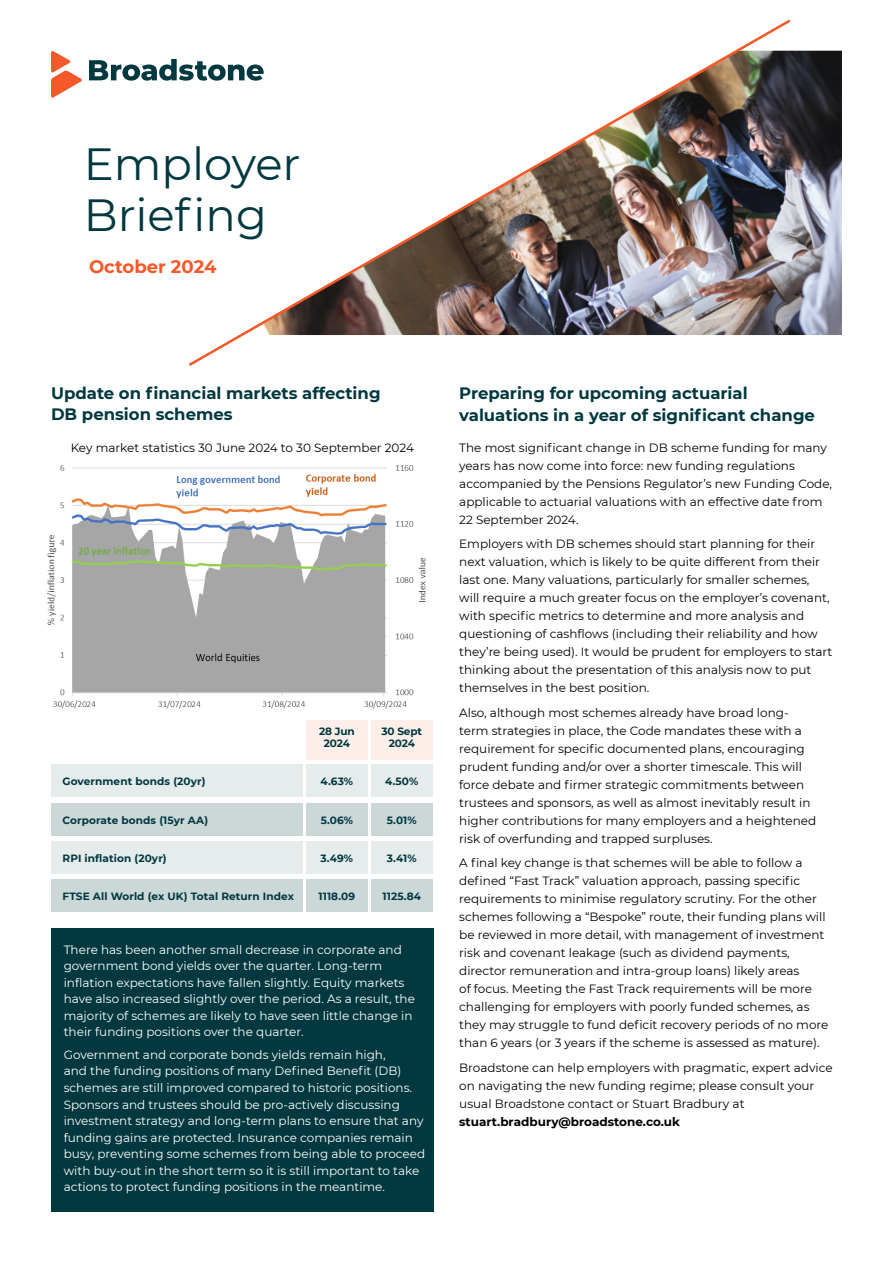
<style>
.page{position:relative;width:893px;height:1263px;background:#fff}
.page>*{position:absolute;margin:0;border:0;box-sizing:border-box;transform-origin:0 0}
.t1{font:45px/51px "Montserrat";color:#00383f}
.t2{font:700 18px "Montserrat";color:#f55929}
.t3{font:700 16.5px/22.5px "Montserrat";color:#00383f}
.t4{font:12px/18px "Montserrat";color:#000}
.t5{font:12px/16.5px "Montserrat";color:#fff}
.t6{font:700 12px "Montserrat";color:#000}
.t7{font:700 10.5px "Montserrat";letter-spacing:.01em;color:#00383f}
.t8{font:700 10.5px/12px "Montserrat";letter-spacing:-.01em;color:#00383f;text-align:center}
</style>
<div class="page">
<img style="left:47px;top:465px;width:379px;height:244px">
<div style="left:51px;top:928px;width:383px;height:284px;background:#00383f"></div>
<div style="left:371px;top:720px;width:61px;height:40px;background:#feeeea"></div>
<div style="left:306px;top:720px;width:62px;height:40px;background:#feeeea"></div>
<div style="left:51px;top:764px;width:251px;height:33px;background:#e6ebec"></div>
<div style="left:306px;top:764px;width:62px;height:33px;background:#e6ebec"></div>
<div style="left:371px;top:764px;width:61px;height:33px;background:#e6ebec"></div>
<div style="left:51px;top:803px;width:251px;height:32px;background:#ccd7d8"></div>
<div style="left:306px;top:803px;width:62px;height:32px;background:#ccd7d8"></div>
<div style="left:371px;top:803px;width:61px;height:32px;background:#ccd7d8"></div>
<div style="left:51px;top:841px;width:251px;height:33px;background:#e6ebec"></div>
<div style="left:306px;top:841px;width:62px;height:33px;background:#e6ebec"></div>
<div style="left:371px;top:841px;width:61px;height:33px;background:#e6ebec"></div>
<div style="left:51px;top:879px;width:251px;height:33px;background:#ccd7d8"></div>
<div style="left:306px;top:879px;width:62px;height:33px;background:#ccd7d8"></div>
<div style="left:371px;top:879px;width:61px;height:33px;background:#ccd7d8"></div>
<img style="left:792px;top:51px;width:50px;height:284px">
<img style="left:189px;top:19px;width:603px;height:347px">
<svg style="left:89px;top:59px;width:175px;height:22px"></svg>
<svg style="left:51px;top:51px;width:31px;height:47px"></svg>
<h1 class="t1" style="left:84px;top:137px;width:218px">Employer<br>Briefing</h1>
<h2 class="t2" style="left:89px;top:253px;width:129px">October 2024</h2>
<h3 class="t3" style="left:51px;top:381px;width:331px;line-height:21px">Update on financial markets affecting<br>DB pension schemes</h3>
<p class="t4" style="left:71px;top:438px;width:345px">Key market statistics 30 June 2024 to 30 September 2024</p>
<p class="t8" style="left:319px;top:725px;width:37px">28 Jun<br>2024</p>
<p class="t8" style="left:381px;top:725px;width:42px">30 Sept<br>2024</p>
<p class="t7" style="left:63px;top:774px;width:144px">Government bonds (20yr)</p>
<p class="t7" style="left:321px;top:774px;width:34px">4.63%</p>
<p class="t7" style="left:385px;top:774px;width:35px">4.50%</p>
<p class="t7" style="left:63px;top:812px;width:147px">Corporate bonds (15yr AA)</p>
<p class="t7" style="left:321px;top:812px;width:34px">5.06%</p>
<p class="t7" style="left:387px;top:812px;width:31px">5.01%</p>
<p class="t7" style="left:63px;top:851px;width:106px">RPI inflation (20yr)</p>
<p class="t7" style="left:321px;top:851px;width:34px">3.49%</p>
<p class="t7" style="left:387px;top:851px;width:31px">3.41%</p>
<p class="t7" style="left:63px;top:889px;width:233px">FTSE All World (ex UK) Total Return Index</p>
<p class="t7" style="left:319px;top:889px;width:38px">1118.09</p>
<p class="t7" style="left:383px;top:889px;width:40px">1125.84</p>
<p class="t5" style="left:64px;top:941px;width:353px">There has been another small decrease in corporate and government bond yields over the quarter. Long-term inflation expectations have fallen slightly. Equity markets have also increased slightly over the period. As a result, the majority of schemes are likely to have seen little change in their funding positions over the quarter.</p>
<p class="t5" style="left:64px;top:1046px;width:363px">Government and corporate bonds yields remain high,<br>and the funding positions of many Defined Benefit (DB) schemes are still improved compared to historic positions.<br>Sponsors and trustees should be pro-actively discussing investment strategy and long-term plans to ensure that any funding gains are protected. Insurance companies remain busy, preventing some schemes from being able to proceed with buy-out in the short term so it is still important to take actions to protect funding positions in the meantime.</p>
<h3 class="t3" style="left:459px;top:381px;width:357px">Preparing for upcoming actuarial valuations in a year of significant change</h3>
<p class="t4" style="left:459px;top:438px;width:374px">The most significant change in DB scheme funding for many years has now come into force: new funding regulations accompanied by the Pensions Regulator’s new Funding Code, applicable to actuarial valuations with an effective date from 22 September 2024.</p>
<p class="t4" style="left:459px;top:535px;width:375px">Employers with DB schemes should start planning for their next valuation, which is likely to be quite different from their last one. Many valuations, particularly for smaller schemes, will require a much greater focus on the employer’s covenant, with specific metrics to determine and more analysis and questioning of cashflows (including their reliability and how they’re being used). It would be prudent for employers to start thinking about the presentation of this analysis now to put themselves in the best position.</p>
<p class="t4" style="left:459px;top:703px;width:359px">Also, although most schemes already have broad long&shy;term strategies in place, the Code mandates these with a requirement for specific documented plans, encouraging prudent funding and/or over a shorter timescale. This will force debate and firmer strategic commitments between trustees and sponsors, as well as almost inevitably result in higher contributions for many employers and a heightened risk of overfunding and trapped surpluses.</p>
<p class="t4" style="left:459px;top:853px;width:371px">A final key change is that schemes will be able to follow a defined “Fast Track” valuation approach, passing specific requirements to minimise regulatory scrutiny. For the other schemes following a “Bespoke” route, their funding plans will be reviewed in more detail, with management of investment risk and covenant leakage (such as dividend payments, director remuneration and intra-group loans) likely areas<br>of focus. Meeting the Fast Track requirements will be more challenging for employers with poorly funded schemes, as they may struggle to fund deficit recovery periods of no more than 6 years (or 3 years if the scheme is assessed as mature).</p>
<p class="t4" style="left:459px;top:1058px;width:375px">Broadstone can help employers with pragmatic, expert advice on navigating the new funding regime; please consult your usual Broadstone contact or Stuart Bradbury at</p>
<p class="t6" style="left:459px;top:1113px;width:222px">stuart.bradbury@broadstone.co.uk</p>
</div>
